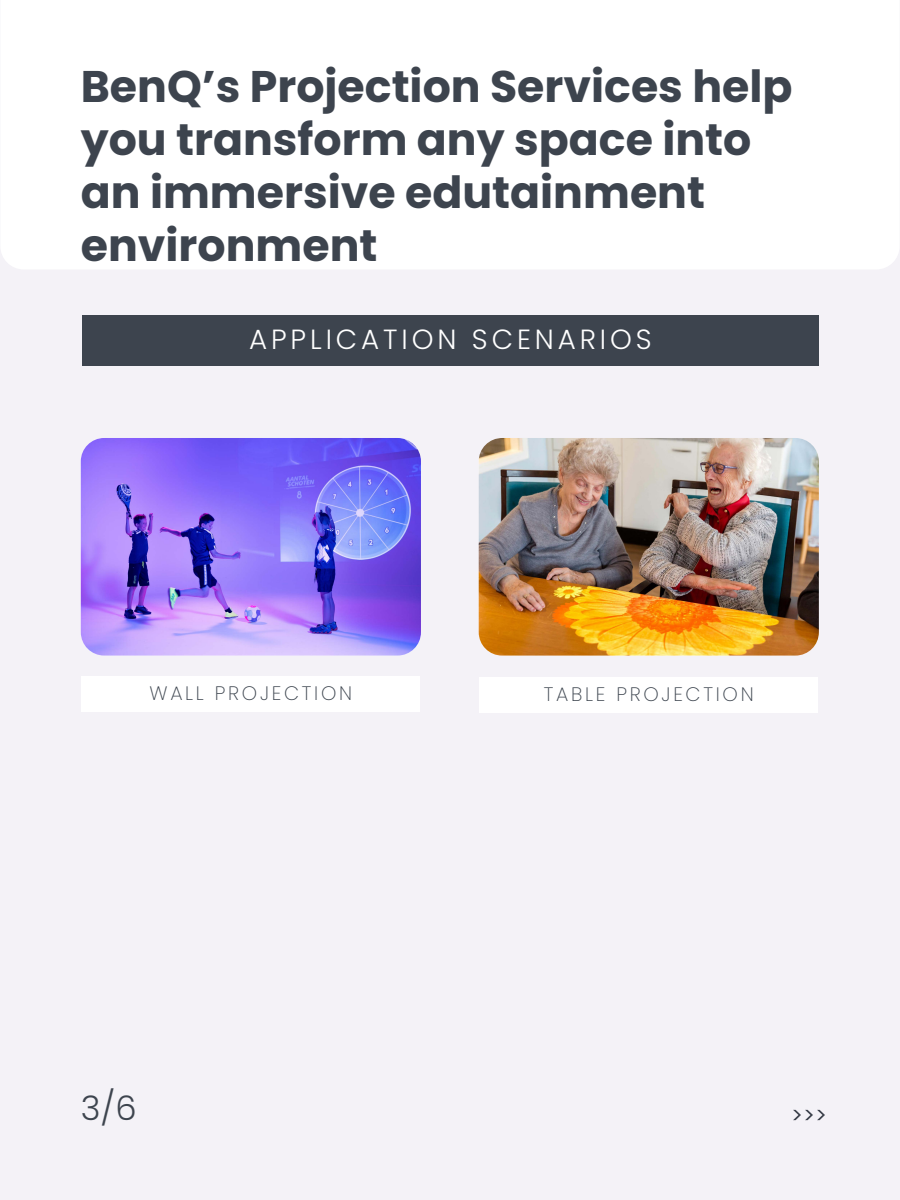
<style>
.page{position:relative;width:900px;height:1200px;background:#f4f2f7}
.page>*{position:absolute;margin:0;border:0;box-sizing:border-box;transform-origin:0 0}
.t1{font:700 44.25px/53.1px "Poppins";color:#3d444e}
.t2{font:300 33.75px "Poppins";color:#3d444e}
.t3{font:300 27.75px "Poppins";letter-spacing:.14em;color:#fff}
.t4{font:200 19.5px "Poppins";letter-spacing:.14em;color:#3c444e}
</style>
<div class="page">
<svg style="left:793px;top:1110px;width:32px;height:10px"></svg>
<div style="left:82px;top:315px;width:737px;height:51px;background:#3d444e"></div>
<div style="left:81px;top:676px;width:339px;height:36px;background:#fff"></div>
<div style="left:1px;top:0;width:898px;height:269px;background:#fff"></div>
<img style="left:81px;top:438px;width:340px;height:218px">
<div style="left:479px;top:677px;width:339px;height:36px;background:#fff"></div>
<img style="left:479px;top:438px;width:340px;height:218px">
<p class="t1" style="left:81px;top:60px;width:713px">BenQ’s Projection Services help you transform any space into an immersive edutainment environment</p>
<p class="t3" style="left:249px;top:323px;width:404px">APPLICATION SCENARIOS</p>
<p class="t4" style="left:149px;top:681px;width:204px">WALL PROJECTION</p>
<p class="t4" style="left:544px;top:682px;width:211px">TABLE PROJECTION</p>
<p class="t2" style="left:81px;top:1089px;width:57px">3/6</p>
</div>
